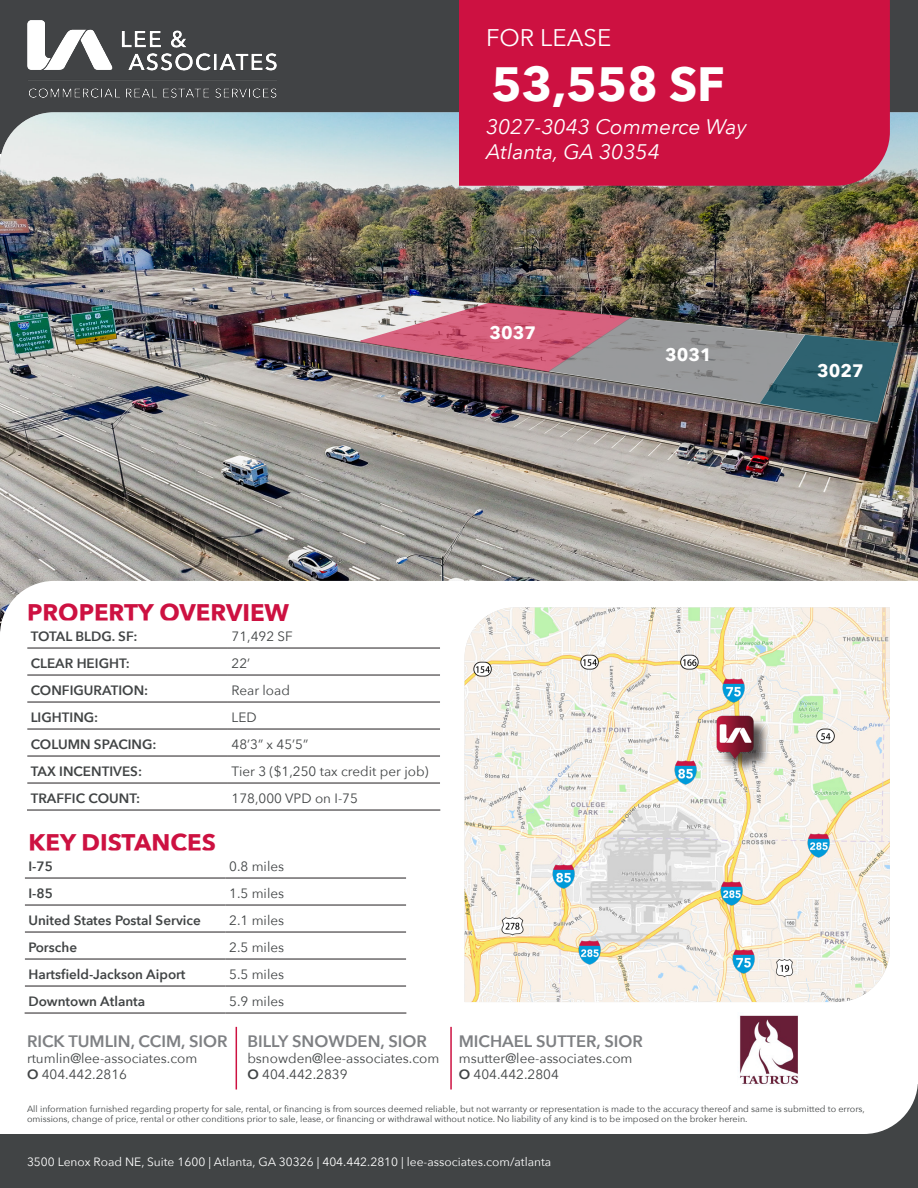
<style>
.page{position:relative;width:918px;height:1188px;background:#fff}
.page>*{position:absolute;margin:0;border:0;box-sizing:border-box;transform-origin:0 0}
.t1{font:700 48px "Avenir Next";letter-spacing:-.01em;color:#fff}
.t2{font:700 24px "Avenir Next";color:#cd1141}
.t3{font:24px "Avenir Next";color:#fff}
.t4{font:italic 21px "Avenir Next";color:#fff}
.t5{font:700 18px "Avenir Next";color:#fff}
.t6{font:600 16.5px "Avenir Next";color:#7e8083}
.t7{font:13.5px "Avenir Next";color:#414445}
.t8{font:600 13.5px "Avenir Next";color:#414445}
.t9{font:12px "Avenir Next";color:#fff}
.t10{font:9px/10.8px "Avenir Next";color:#414445}
.s1{font-weight:600}
</style>
<div class="page">
<div style="left:0;top:0;width:918px;height:153px;background:#414345"></div>
<div style="left:0;top:1084px;width:918px;height:104px;background:#414445"></div>
<img style="left:0;top:112px;width:918px;height:469px">
<img style="left:27px;top:20px;width:249px;height:77px">
<div style="left:459px;top:0;width:431px;height:186px;background:#cd1141"></div>
<svg style="left:0;top:581px;width:918px;height:553px"></svg>
<img style="left:465px;top:608px;width:425px;height:394px">
<img style="left:731px;top:1012px;width:77px;height:77px">
<hr style="left:236px;top:1027px;width:1px;height:63px;background:#cd1141">
<hr style="left:450px;top:1027px;width:2px;height:63px;background:#cd1141">
<svg style="left:28px;top:621px;width:412px;height:189px"></svg>
<hr style="left:27px;top:621px;width:201px;height:1px;background:#fff">
<svg style="left:27px;top:622px;width:1px;height:188px"></svg>
<svg style="left:228px;top:621px;width:1px;height:189px"></svg>
<svg style="left:440px;top:621px;width:1px;height:189px"></svg>
<hr style="left:27px;top:648px;width:201px;height:1px;background:#231f20">
<hr style="left:228px;top:648px;width:212px;height:1px;background:#231f20">
<hr style="left:27px;top:675px;width:201px;height:1px;background:#231f20">
<hr style="left:228px;top:675px;width:212px;height:1px;background:#231f20">
<hr style="left:27px;top:702px;width:201px;height:1px;background:#231f20">
<hr style="left:228px;top:702px;width:212px;height:1px;background:#231f20">
<hr style="left:27px;top:729px;width:201px;height:1px;background:#231f20">
<hr style="left:228px;top:729px;width:212px;height:1px;background:#231f20">
<hr style="left:27px;top:756px;width:201px;height:1px;background:#231f20">
<hr style="left:228px;top:756px;width:212px;height:1px;background:#231f20">
<hr style="left:27px;top:783px;width:201px;height:1px;background:#231f20">
<hr style="left:228px;top:783px;width:212px;height:1px;background:#231f20">
<hr style="left:27px;top:810px;width:201px;height:1px;background:#231f20">
<hr style="left:228px;top:810px;width:212px;height:1px;background:#231f20">
<svg style="left:26px;top:851px;width:380px;height:162px"></svg>
<hr style="left:25px;top:851px;width:201px;height:1px;background:#fff">
<svg style="left:25px;top:852px;width:1px;height:161px"></svg>
<svg style="left:225px;top:852px;width:1px;height:161px"></svg>
<svg style="left:406px;top:851px;width:1px;height:162px"></svg>
<hr style="left:25px;top:878px;width:201px;height:1px;background:#231f20">
<hr style="left:226px;top:878px;width:180px;height:1px;background:#231f20">
<hr style="left:25px;top:905px;width:201px;height:1px;background:#231f20">
<hr style="left:226px;top:905px;width:180px;height:1px;background:#231f20">
<hr style="left:25px;top:932px;width:201px;height:1px;background:#231f20">
<hr style="left:226px;top:932px;width:180px;height:1px;background:#231f20">
<hr style="left:25px;top:959px;width:201px;height:1px;background:#231f20">
<hr style="left:226px;top:959px;width:180px;height:1px;background:#231f20">
<hr style="left:25px;top:986px;width:201px;height:1px;background:#231f20">
<hr style="left:226px;top:986px;width:180px;height:1px;background:#231f20">
<hr style="left:25px;top:1013px;width:201px;height:1px;background:#231f20">
<hr style="left:226px;top:1013px;width:180px;height:1px;background:#231f20">
<div style="left:719px;top:718px;width:52px;height:57px;background:#231f20;opacity:.75"></div>
<img style="left:715px;top:715px;width:41px;height:45px">
<img style="left:721px;top:679px;width:24px;height:24px">
<img style="left:677px;top:651px;width:24px;height:21px">
<img style="left:813px;top:726px;width:24px;height:21px">
<img style="left:577px;top:651px;width:24px;height:21px">
<img style="left:471px;top:659px;width:24px;height:21px">
<img style="left:501px;top:914px;width:24px;height:21px">
<img style="left:773px;top:957px;width:23px;height:21px">
<img style="left:732px;top:949px;width:24px;height:24px">
<img style="left:577px;top:941px;width:24px;height:24px">
<img style="left:720px;top:882px;width:24px;height:24px">
<img style="left:806px;top:833px;width:24px;height:24px">
<img style="left:674px;top:760px;width:24px;height:24px">
<img style="left:551px;top:864px;width:24px;height:24px">
<img style="left:359px;top:302px;width:540px;height:120px">
<p class="t3" style="left:486px;top:18px;width:127px">FOR LEASE</p>
<p class="t1" style="left:491px;top:43px;width:235px">53,558 SF</p>
<p class="t4" style="left:486px;top:109px;width:262px">3027-3043 Commerce Way</p>
<p class="t4" style="left:486px;top:134px;width:175px">Atlanta, GA 30354</p>
<p class="t5" style="left:490px;top:317px;width:48px">3037</p>
<p class="t2" style="left:27px;top:592px;width:264px">PROPERTY OVERVIEW</p>
<p class="t8" style="left:31px;top:625px;width:108px">TOTAL BLDG. SF:</p>
<p class="t7" style="left:232px;top:625px;width:63px">71,492 SF</p>
<p class="t8" style="left:31px;top:652px;width:101px">CLEAR HEIGHT:</p>
<p class="t7" style="left:232px;top:652px;width:20px">22’</p>
<p class="t8" style="left:31px;top:679px;width:119px">CONFIGURATION:</p>
<p class="t7" style="left:232px;top:679px;width:60px">Rear load</p>
<p class="t8" style="left:31px;top:706px;width:69px">LIGHTING:</p>
<p class="t7" style="left:232px;top:706px;width:27px">LED</p>
<p class="t8" style="left:31px;top:733px;width:127px">COLUMN SPACING:</p>
<p class="t7" style="left:232px;top:733px;width:78px">48’3” x 45’5”</p>
<p class="t8" style="left:31px;top:760px;width:113px">TAX INCENTIVES:</p>
<p class="t7" style="left:232px;top:760px;width:199px">Tier 3 ($1,250 tax credit per job)</p>
<p class="t8" style="left:31px;top:787px;width:111px">TRAFFIC COUNT:</p>
<p class="t7" style="left:232px;top:787px;width:128px">178,000 VPD on I-75</p>
<p class="t2" style="left:28px;top:822px;width:189px">KEY DISTANCES</p>
<p class="t8" style="left:28px;top:855px;width:26px">I-75</p>
<p class="t7" style="left:229px;top:855px;width:56px">0.8 miles</p>
<p class="t8" style="left:28px;top:882px;width:26px">I-85</p>
<p class="t7" style="left:229px;top:882px;width:56px">1.5 miles</p>
<p class="t8" style="left:28px;top:909px;width:174px">United States Postal Service</p>
<p class="t7" style="left:229px;top:909px;width:56px">2.1 miles</p>
<p class="t8" style="left:28px;top:936px;width:50px">Porsche</p>
<p class="t7" style="left:229px;top:936px;width:56px">2.5 miles</p>
<p class="t8" style="left:28px;top:963px;width:159px">Hartsfield-Jackson Aiport</p>
<p class="t7" style="left:229px;top:963px;width:56px">5.5 miles</p>
<p class="t8" style="left:28px;top:990px;width:118px">Downtown Atlanta</p>
<p class="t7" style="left:229px;top:990px;width:56px">5.9 miles</p>
<p class="t5" style="left:665px;top:339px;width:48px">3031</p>
<p class="t5" style="left:817px;top:355px;width:48px">3027</p>
<p class="t6" style="left:459px;top:1027px;width:186px">MICHAEL SUTTER, SIOR</p>
<p class="t7" style="left:459px;top:1047px;width:175px">msutter@lee-associates.com</p>
<p class="t7" style="left:459px;top:1063px;width:102px"><span class="s1">O</span> 404.442.2804</p>
<p class="t10" style="left:27px;top:1103px;width:839px">All information furnished regarding property for sale, rental, or financing is from sources deemed reliable, but not warranty or representation is made to the accuracy thereof and same is submitted to errors, omissions, change of price, rental or other conditions prior to sale, lease, or financing or withdrawal without notice. No liability of any kind is to be imposed on the broker herein.</p>
<p class="t9" style="left:27px;top:1151px;width:526px">3500 Lenox Road NE, Suite 1600 | Atlanta, GA 30326 | 404.442.2810 | lee-associates.com/atlanta</p>
<p class="t6" style="left:27px;top:1027px;width:202px">RICK TUMLIN, CCIM, SIOR</p>
<p class="t7" style="left:27px;top:1047px;width:172px">rtumlin@lee-associates.com</p>
<p class="t7" style="left:27px;top:1063px;width:102px"><span class="s1">O</span> 404.442.2816</p>
<p class="t6" style="left:247px;top:1027px;width:181px">BILLY SNOWDEN, SIOR</p>
<p class="t7" style="left:247px;top:1047px;width:193px">bsnowden@lee-associates.com</p>
<p class="t7" style="left:247px;top:1063px;width:102px"><span class="s1">O</span> 404.442.2839</p>
</div>
